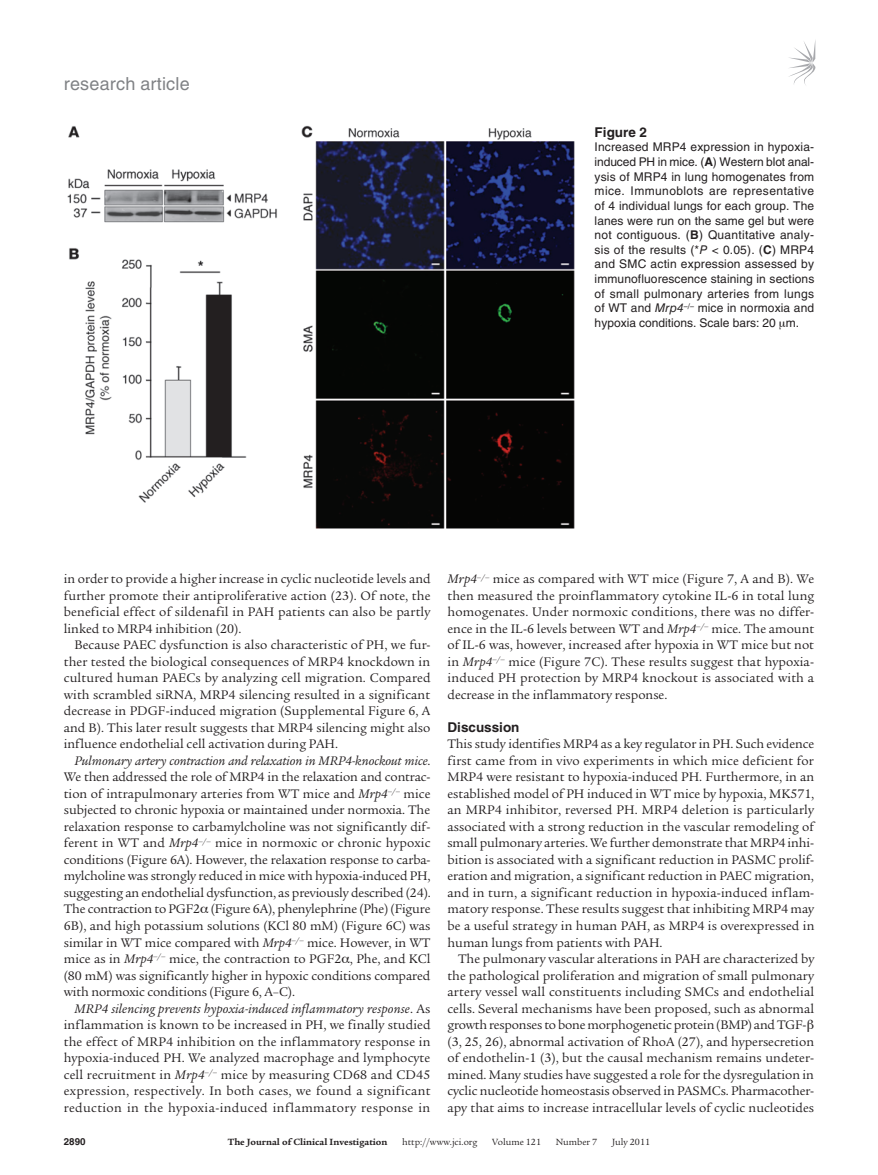
<style>
.page{position:relative;width:878px;height:1175px;background:#fff}
.page>*{position:absolute;margin:0;border:0;box-sizing:border-box;transform-origin:0 0}
.t1{font:18px "Helvetica LT Std";letter-spacing:.01em;color:#808285}
.t2{font:13.5px/16.5px "Legacy Serif Std";color:#231f20;text-align:justify}
.t3{font:700 13.5px "Helvetica LT Std";color:#231f20}
.t4{font:12px/14.7px "Helvetica LT Std";color:#231f20;text-align:justify}
.t5{font:9.75px "Legacy Serif Std";color:#231f20}
.t6{font:700 9.75px "Legacy Serif Std";color:#231f20}
.t7{font:700 9.75px "Helvetica LT Std";color:#231f20}
.s1{font-weight:700}
.s2{font-style:italic}
</style>
<div class="page">
<svg style="left:789px;top:42px;width:26px;height:43px"></svg>
<img style="left:67px;top:125px;width:508px;height:404px">
<h1 class="t1" style="left:64px;top:73px;width:127px">research article</h1>
<p class="t3" style="left:594px;top:124px;width:54px">Figure 2</p>
<p class="t4" style="left:594px;top:140px;width:221px">Increased MRP4 expression in hypoxia&shy;induced PH in mice. (<span class="s1">A</span>) Western blot anal&shy;ysis of MRP4 in lung homogenates from mice. Immunoblots are representative of 4 individual lungs for each group. The lanes were run on the same gel but were not contiguous. (<span class="s1">B</span>) Quantitative analy&shy;sis of the results (*<span class="s2">P</span> &lt; 0.05). (<span class="s1">C</span>) MRP4 and SMC actin expression assessed by immunofluorescence staining in sections of small pulmonary arteries from lungs of WT and <span class="s2">Mrp4</span><sup>–/–</sup> mice in normoxia and hypoxia conditions. Scale bars: 20 m.</p>
<p class="t2" style="left:64px;top:571px;width:368px">in order to provide a higher increase in cyclic nucleotide levels and further promote their antiproliferative action (23). Of note, the beneficial effect of sildenafil in PAH patients can also be partly linked to MRP4 inhibition (20).</p>
<p class="t2" style="left:64px;top:637px;width:368px;text-indent:11px">Because PAEC dysfunction is also characteristic of PH, we fur&shy;ther tested the biological consequences of MRP4 knockdown in cultured human PAECs by analyzing cell migration. Compared with scrambled siRNA, MRP4 silencing resulted in a significant decrease in PDGF-induced migration (Supplemental Figure 6, A and B). This later result suggests that MRP4 silencing might also influence endothelial cell activation during PAH.</p>
<p class="t2" style="left:64px;top:752px;width:368px;text-indent:11px"><span class="s2">Pulmonary artery contraction and relaxation in MRP4-knockout mice</span>.<br>We then addressed the role of MRP4 in the relaxation and contrac&shy;tion of intrapulmonary arteries from WT mice and <span class="s2">Mrp4</span><sup>–/–</sup> mice subjected to chronic hypoxia or maintained under normoxia. The relaxation response to carbamylcholine was not significantly dif&shy;ferent in WT and <span class="s2">Mrp4</span><sup>–/–</sup> mice in normoxic or chronic hypoxic conditions (Figure 6A). However, the relaxation response to carba&shy;mylcholine was strongly reduced in mice with hypoxia-induced PH, suggesting an endothelial dysfunction, as previously described (24).<br>The contraction to PGF2 (Figure 6A), phenylephrine (Phe) (Figure 6B), and high potassium solutions (KCl 80 mM) (Figure 6C) was similar in WT mice compared with <span class="s2">Mrp4</span><sup>–/–</sup> mice. However, in WT mice as in <span class="s2">Mrp4</span><sup>–/–</sup> mice, the contraction to PGF2 , Phe, and KCl (80 mM) was significantly higher in hypoxic conditions compared with normoxic conditions (Figure 6, A–C).</p>
<p class="t2" style="left:64px;top:1000px;width:368px;text-indent:11px"><span class="s2">MRP4 silencing prevents hypoxia-induced inflammatory response</span>. As inflammation is known to be increased in PH, we finally studied the effect of MRP4 inhibition on the inflammatory response in hypoxia-induced PH. We analyzed macrophage and lymphocyte cell recruitment in <span class="s2">Mrp4</span><sup>–/–</sup> mice by measuring CD68 and CD45 expression, respectively. In both cases, we found a significant reduction in the hypoxia-induced inflammatory response in</p>
<p class="t2" style="left:447px;top:571px;width:368px"><span class="s2">Mrp4</span><sup>–/–</sup> mice as compared with WT mice (Figure 7, A and B). We then measured the proinflammatory cytokine IL-6 in total lung homogenates. Under normoxic conditions, there was no differ&shy;ence in the IL-6 levels between WT and <span class="s2">Mrp4</span><sup>–/–</sup> mice. The amount of IL-6 was, however, increased after hypoxia in WT mice but not in <span class="s2">Mrp4</span><sup>–/–</sup> mice (Figure 7C). These results suggest that hypoxia&shy;induced PH protection by MRP4 knockout is associated with a decrease in the inflammatory response.</p>
<p class="t3" style="left:447px;top:719px;width:74px">Discussion</p>
<p class="t2" style="left:447px;top:736px;width:368px">This study identifies MRP4 as a key regulator in PH. Such evidence first came from in vivo experiments in which mice deficient for MRP4 were resistant to hypoxia-induced PH. Furthermore, in an established model of PH induced in WT mice by hypoxia, MK571, an MRP4 inhibitor, reversed PH. MRP4 deletion is particularly associated with a strong reduction in the vascular remodeling of small pulmonary arteries. We further demonstrate that MRP4 inhi&shy;bition is associated with a significant reduction in PASMC prolif&shy;eration and migration, a significant reduction in PAEC migration, and in turn, a significant reduction in hypoxia-induced inflam&shy;matory response. These results suggest that inhibiting MRP4 may be a useful strategy in human PAH, as MRP4 is overexpressed in human lungs from patients with PAH.</p>
<p class="t2" style="left:447px;top:950px;width:368px;text-align:left;text-indent:11px">The pulmonary vascular alterations in PAH are characterized by the pathological proliferation and migration of small pulmonary artery vessel wall constituents including SMCs and endothelial cells. Several mechanisms have been proposed, such as abnormal growth responses to bone morphogenetic protein (BMP) and TGF-(3, 25, 26), abnormal activation of RhoA (27), and hypersecretion of endothelin-1 (3), but the causal mechanism remains undeter&shy;mined. Many studies have suggested a role for the dysregulation in cyclic nucleotide homeostasis observed in PASMCs. Pharmacother&shy;apy that aims to increase intracellular levels of cyclic nucleotides</p>
<p class="t7" style="left:64px;top:1135px;width:23px">2890</p>
<p class="t6" style="left:228px;top:1135px;width:161px">The Journal of Clinical Investigation</p>
<p class="t5" style="left:402px;top:1136px;width:77px">http://www.jci.org</p>
<p class="t5" style="left:492px;top:1136px;width:50px">Volume 121</p>
<p class="t5" style="left:555px;top:1136px;width:43px">Number 7</p>
<p class="t5" style="left:612px;top:1136px;width:40px">July 2011</p>
</div>
